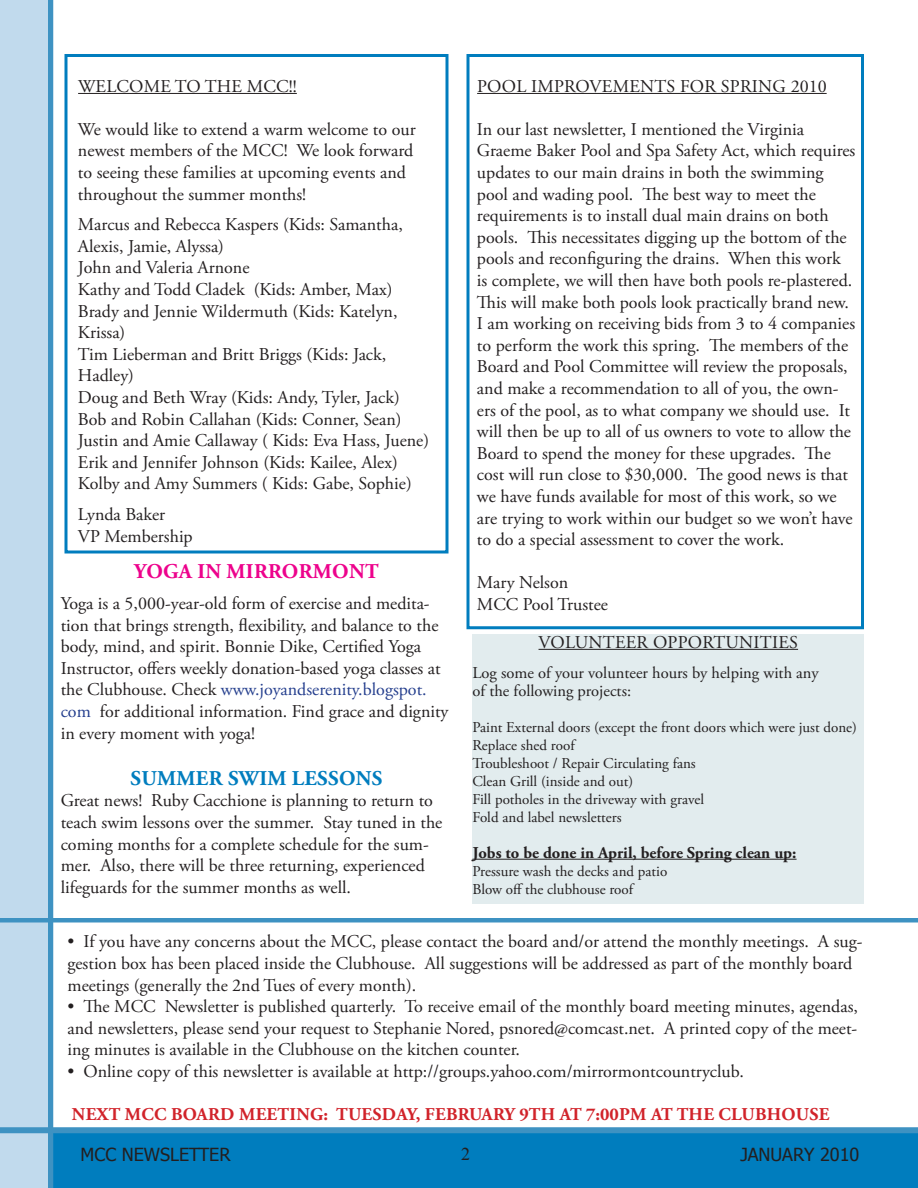
<style>
.page{position:relative;width:918px;height:1188px;background:#fff}
.page>*{position:absolute;margin:0;border:0;box-sizing:border-box;transform-origin:0 0}
.t1{font:700 21px "Adobe Garamond Pro";letter-spacing:.015em;color:#007dbe}
.t2{font:700 21px "Adobe Garamond Pro";letter-spacing:.015em;color:#ed028c}
.t3{font:18px/21.6px "Adobe Garamond Pro";color:#231f20}
.t4{font:700 18px "Adobe Garamond Pro";letter-spacing:.015em;color:#d1232a}
.t5{font:18px "Tahoma";color:#231f20}
.t6{font:18px "Times New Roman";color:#231f20}
.t7{font:16.5px/18px "Adobe Garamond Pro";color:#231f20}
.t8{font:700 16.5px "Adobe Garamond Pro";color:#231f20}
.t9{font:15px/18px "Adobe Garamond Pro";color:#231f20}
.s1{color:#253f8e}
</style>
<div class="page">
<div style="left:51px;top:1132px;width:867px;height:56px;background:#007dbe"></div>
<div style="left:47px;top:0;width:6px;height:1188px;background:#3e92c2"></div>
<div style="left:0;top:0;width:48px;height:1188px;background:#c1daed"></div>
<div style="left:0;top:1127px;width:918px;height:6px;background:#3e92c2"></div>
<hr style="left:477px;top:93px;width:350px;height:1px;background:#231f20">
<div style="left:466px;top:54px;width:398px;height:575px;border:3px solid #007dbe"></div>
<hr style="left:78px;top:93px;width:219px;height:1px;background:#231f20">
<div style="left:64px;top:54px;width:384px;height:500px;border:3px solid #007dbe"></div>
<hr style="left:0;top:918px;width:918px;height:4px;background:#3e92c2">
<div style="left:472px;top:634px;width:392px;height:270px;background:#e2ecee"></div>
<hr style="left:539px;top:649px;width:259px;height:1px;background:#231f20">
<hr style="left:472px;top:859px;width:325px;height:1px;background:#231f20">
<p class="t3" style="left:78px;top:76px;width:30px">Welc</p>
<p class="t3" style="left:129px;top:76px;width:89px">ome to the</p>
<p class="t3" style="left:247px;top:76px;width:15px">mcc</p>
<p class="t3" style="left:289px;top:76px;width:9px">!!</p>
<p class="t3" style="left:78px;top:119px;width:339px">We would like to extend a warm welcome to our newest members of the MCC! We look forward to seeing these families at upcoming events and throughout the summer months!</p>
<p class="t3" style="left:78px;top:214px;width:353px">Marcus and Rebecca Kaspers (Kids: Samantha, Alexis, Jamie, Alyssa)<br>John and Valeria Arnone<br>Kathy and Todd Cladek (Kids: Amber, Max)<br>Brady and Jennie Wildermuth (Kids: Katelyn, Krissa)<br>Tim Lieberman and Britt Briggs (Kids: Jack, Hadley)<br>Doug and Beth Wray (Kids: Andy, Tyler, Jack)<br>Bob and Robin Callahan (Kids: Conner, Sean)<br>Justin and Amie Callaway ( Kids: Eva Hass, Juene)<br>Erik and Jennifer Johnson (Kids: Kailee, Alex)<br>Kolby and Amy Summers ( Kids: Gabe, Sophie)</p>
<p class="t3" style="left:78px;top:504px;width:116px">Lynda Baker<br>VP Membership</p>
<p class="t2" style="left:134px;top:560px;width:246px">YOGA IN MIRRORMONT</p>
<p class="t3" style="left:61px;top:593px;width:389px">Yoga is a 5,000-year-old form of exercise and medita&shy;tion that brings strength, flexibility, and balance to the body, mind, and spirit. Bonnie Dike, Certified Yoga Instructor, offers weekly donation-based yoga classes at the Clubhouse. Check <span class="s1">www.joyandserenity.blogspot. com</span> for additional information. Find grace and dignity in every moment with yoga!</p>
<p class="t1" style="left:131px;top:766px;width:254px">SUMMER SWIM LESSONS</p>
<p class="t3" style="left:61px;top:790px;width:383px">Great news! Ruby Cacchione is planning to return to teach swim lessons over the summer. Stay tuned in the coming months for a complete schedule for the sum&shy;mer. Also, there will be three returning, experienced lifeguards for the summer months as well.</p>
<p class="t3" style="left:477px;top:76px;width:67px">Pool Impr</p>
<p class="t3" style="left:575px;top:76px;width:28px">ovements</p>
<p class="t3" style="left:680px;top:76px;width:148px">for Spring 2010</p>
<p class="t3" style="left:477px;top:119px;width:380px">In our last newsletter, I mentioned the Virginia Graeme Baker Pool and Spa Safety Act, which requires updates to our main drains in both the swimming pool and wading pool. The best way to meet the requirements is to install dual main drains on both pools. This necessitates digging up the bottom of the pools and reconfiguring the drains. When this work is complete, we will then have both pools re-plastered.<br>This will make both pools look practically brand new.<br>I am working on receiving bids from 3 to 4 companies to perform the work this spring. The members of the Board and Pool Committee will review the proposals, and make a recommendation to all of you, the own&shy;ers of the pool, as to what company we should use. It will then be up to all of us owners to vote to allow the Board to spend the money for these upgrades. The cost will run close to $30,000. The good news is that we have funds available for most of this work, so we are trying to work within our budget so we won’t have to do a special assessment to cover the work.</p>
<p class="t3" style="left:477px;top:573px;width:132px">Mary Nelson<br>MCC Pool Trustee</p>
<p class="t3" style="left:539px;top:632px;width:64px">Volunteer</p>
<p class="t3" style="left:653px;top:632px;width:136px">opportunities</p>
<p class="t7" style="left:472px;top:664px;width:348px">Log some of your volunteer hours by helping with any of the following projects:</p>
<p class="t9" style="left:472px;top:718px;width:386px">Paint External doors (except the front doors which were just done)<br>Replace shed roof<br>Troubleshoot / Repair Circulating fans<br>Clean Grill (inside and out)<br>Fill potholes in the driveway with gravel<br>Fold and label newsletters</p>
<p class="t8" style="left:472px;top:843px;width:326px">JOBS TO BE DONE IN APRIL, BEFORE SPRING CLEAN UP:</p>
<p class="t9" style="left:472px;top:862px;width:196px">Pressure wash the decks and patio<br>Blow off the clubhouse roof</p>
<p class="t3" style="left:68px;top:932px;width:797px">• If you have any concerns about the MCC, please contact the board and/or attend the monthly meetings. A sug&shy;gestion box has been placed inside the Clubhouse. All suggestions will be addressed as part of the monthly board meetings (generally the 2nd Tues of every month).</p>
<p class="t3" style="left:68px;top:996px;width:792px;text-align:justify">• The MCC Newsletter is published quarterly. To receive email of the monthly board meeting minutes, agendas, and newsletters, please send your request to Stephanie Nored, psnored@comcast.net. A printed copy of the meet&shy;ing minutes is available in the Clubhouse on the kitchen counter.</p>
<p class="t3" style="left:68px;top:1061px;width:678px">• Online copy of this newsletter is available at http://groups.yahoo.com/mirrormontcountryclub.</p>
<p class="t4" style="left:72px;top:1104px;width:759px">NEXT MCC BOARD MEETING: TUESDAY, FEBRUARY 9TH AT 7:00PM AT THE CLUBH OUSE</p>
<p class="t5" style="left:81px;top:1143px;width:151px">MCC NEWSLETTER</p>
<p class="t6" style="left:461px;top:1142px;width:10px">2</p>
<p class="t5" style="left:740px;top:1143px;width:121px">JANUARY 2010</p>
</div>
